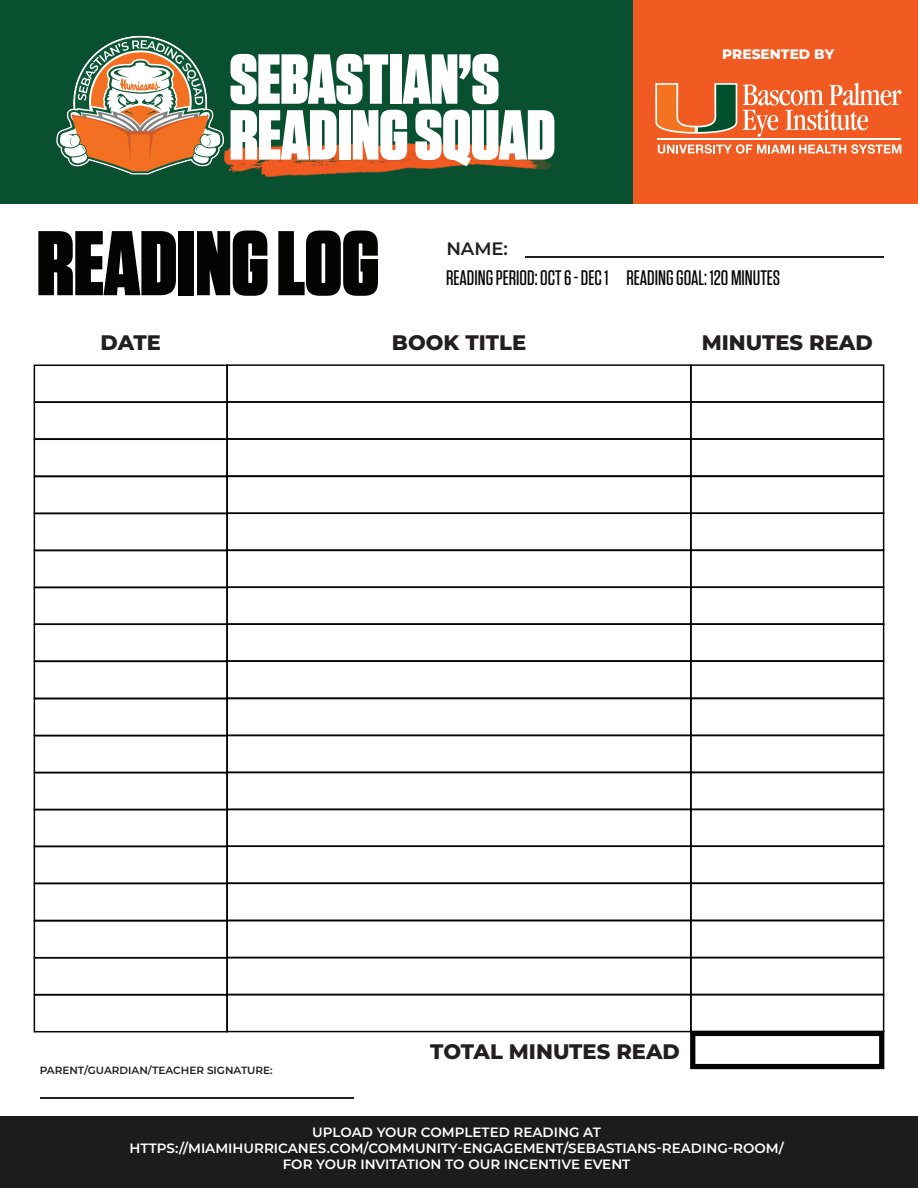
<style>
.page{position:relative;width:918px;height:1188px;background:#fff}
.page>*{position:absolute;margin:0;border:0;box-sizing:border-box;transform-origin:0 0}
.t1{font:900 91.65px "Tungsten";color:#040503}
.t2{font:900 70.65px/55.8px "Tungsten";color:#fff}
.t3{font:500 21px "Tungsten";color:#040503}
.t4{font:800 21px "Montserrat";color:#231f20}
.t5{font:600 18px "Montserrat";color:#231f20}
.t6{font:800 13.8px "Montserrat";color:#fff}
.t7{font:600 13.5px/16.2px "Montserrat";color:#fff;text-align:center}
.t8{font:600 10.5px "Montserrat";color:#231f20}
</style>
<div class="page">
<div style="left:0;top:1116px;width:918px;height:72px;background:#1c1c1c"></div>
<div style="left:0;top:0;width:918px;height:204px;background:#095030"></div>
<img style="left:230px;top:142px;width:322px;height:36px">
<div style="left:633px;top:0;width:285px;height:204px;background:#f15b22"></div>
<img style="left:56px;top:35px;width:174px;height:140px">
<div style="left:34px;top:365px;width:194px;height:38px;border:2px solid #040503"></div>
<div style="left:690px;top:364px;width:194px;height:39px;border:2px solid #040503"></div>
<div style="left:226px;top:364px;width:466px;height:39px;border:2px solid #040503"></div>
<div style="left:34px;top:401px;width:194px;height:39px;border:2px solid #040503"></div>
<div style="left:690px;top:401px;width:194px;height:39px;border:2px solid #040503"></div>
<div style="left:226px;top:401px;width:466px;height:39px;border:2px solid #040503"></div>
<div style="left:34px;top:439px;width:194px;height:38px;border:2px solid #040503"></div>
<div style="left:690px;top:438px;width:194px;height:39px;border:2px solid #040503"></div>
<div style="left:226px;top:438px;width:466px;height:39px;border:2px solid #040503"></div>
<div style="left:34px;top:476px;width:194px;height:38px;border:2px solid #040503"></div>
<div style="left:690px;top:476px;width:194px;height:38px;border:2px solid #040503"></div>
<div style="left:226px;top:476px;width:466px;height:38px;border:2px solid #040503"></div>
<div style="left:34px;top:513px;width:194px;height:38px;border:2px solid #040503"></div>
<div style="left:690px;top:513px;width:194px;height:38px;border:2px solid #040503"></div>
<div style="left:226px;top:513px;width:466px;height:38px;border:2px solid #040503"></div>
<div style="left:34px;top:550px;width:194px;height:38px;border:2px solid #040503"></div>
<div style="left:690px;top:550px;width:194px;height:38px;border:2px solid #040503"></div>
<div style="left:226px;top:550px;width:466px;height:38px;border:2px solid #040503"></div>
<div style="left:34px;top:587px;width:194px;height:38px;border:2px solid #040503"></div>
<div style="left:690px;top:587px;width:194px;height:38px;border:2px solid #040503"></div>
<div style="left:226px;top:587px;width:466px;height:38px;border:2px solid #040503"></div>
<div style="left:34px;top:624px;width:194px;height:38px;border:2px solid #040503"></div>
<div style="left:690px;top:623px;width:194px;height:39px;border:2px solid #040503"></div>
<div style="left:226px;top:623px;width:466px;height:39px;border:2px solid #040503"></div>
<div style="left:34px;top:661px;width:194px;height:38px;border:2px solid #040503"></div>
<div style="left:690px;top:661px;width:194px;height:38px;border:2px solid #040503"></div>
<div style="left:226px;top:661px;width:466px;height:38px;border:2px solid #040503"></div>
<div style="left:34px;top:698px;width:194px;height:38px;border:2px solid #040503"></div>
<div style="left:690px;top:698px;width:194px;height:38px;border:2px solid #040503"></div>
<div style="left:226px;top:698px;width:466px;height:38px;border:2px solid #040503"></div>
<div style="left:34px;top:735px;width:194px;height:38px;border:2px solid #040503"></div>
<div style="left:690px;top:735px;width:194px;height:38px;border:2px solid #040503"></div>
<div style="left:226px;top:735px;width:466px;height:38px;border:2px solid #040503"></div>
<div style="left:34px;top:772px;width:194px;height:38px;border:2px solid #040503"></div>
<div style="left:690px;top:772px;width:194px;height:38px;border:2px solid #040503"></div>
<div style="left:226px;top:772px;width:466px;height:38px;border:2px solid #040503"></div>
<div style="left:34px;top:809px;width:194px;height:38px;border:2px solid #040503"></div>
<div style="left:690px;top:809px;width:194px;height:38px;border:2px solid #040503"></div>
<div style="left:226px;top:809px;width:466px;height:38px;border:2px solid #040503"></div>
<div style="left:34px;top:846px;width:194px;height:38px;border:2px solid #040503"></div>
<div style="left:690px;top:846px;width:194px;height:38px;border:2px solid #040503"></div>
<div style="left:226px;top:846px;width:466px;height:38px;border:2px solid #040503"></div>
<div style="left:34px;top:883px;width:194px;height:38px;border:2px solid #040503"></div>
<div style="left:690px;top:883px;width:194px;height:38px;border:2px solid #040503"></div>
<div style="left:226px;top:883px;width:466px;height:38px;border:2px solid #040503"></div>
<div style="left:34px;top:920px;width:194px;height:38px;border:2px solid #040503"></div>
<div style="left:690px;top:920px;width:194px;height:38px;border:2px solid #040503"></div>
<div style="left:226px;top:920px;width:466px;height:38px;border:2px solid #040503"></div>
<div style="left:34px;top:957px;width:194px;height:38px;border:2px solid #040503"></div>
<div style="left:690px;top:957px;width:194px;height:38px;border:2px solid #040503"></div>
<div style="left:226px;top:957px;width:466px;height:38px;border:2px solid #040503"></div>
<div style="left:34px;top:994px;width:194px;height:38px;border:2px solid #040503"></div>
<div style="left:690px;top:994px;width:194px;height:38px;border:2px solid #040503"></div>
<div style="left:690px;top:1031px;width:194px;height:38px;border:2px solid #040503"></div>
<svg style="left:691px;top:1032px;width:193px;height:36px"></svg>
<div style="left:226px;top:994px;width:466px;height:38px;border:2px solid #040503"></div>
<hr style="left:525px;top:256px;width:359px;height:2px;background:#231f20">
<hr style="left:41px;top:1097px;width:313px;height:2px;background:#231f20">
<hr style="left:658px;top:139px;width:243px;height:1px;background:#fff">
<svg style="left:743px;top:82px;width:158px;height:55px"></svg>
<svg style="left:658px;top:144px;width:243px;height:10px"></svg>
<svg style="left:655px;top:83px;width:82px;height:51px"></svg>
<h2 class="t2" style="left:230px;top:54px;width:327px">SEBASTIAN’S<br>READING SQUAD</h2>
<p class="t6" style="left:722px;top:44px;width:113px">PRESENTED BY</p>
<h1 class="t1" style="left:37px;top:211px;width:344px">READING LOG</h1>
<h3 class="t5" style="left:446px;top:236px;width:63px">NAME:</h3>
<h3 class="t3" style="left:446px;top:267px;width:336px">READING PERIOD: OCT 6 - DEC 1 READING GOAL: 120 MINUTES</h3>
<h3 class="t4" style="left:101px;top:327px;width:62px">DATE</h3>
<h3 class="t4" style="left:392px;top:327px;width:136px">BOOK TITLE</h3>
<h3 class="t4" style="left:702px;top:327px;width:173px">MINUTES READ</h3>
<p class="t8" style="left:40px;top:1063px;width:235px">PARENT/GUARDIAN/TEACHER SIGNATURE:</p>
<h3 class="t4" style="left:430px;top:1037px;width:251px">TOTAL MINUTES READ</h3>
<p class="t7" style="left:130px;top:1124px;width:656px">UPLOAD YOUR COMPLETED READING AT<br>HTTPS://MIAMIHURRICANES.COM/COMMUNITY-ENGAGEMENT/SEBASTIANS-READING-ROOM/<br>FOR YOUR INVITATION TO OUR INCENTIVE EVENT</p>
</div>
